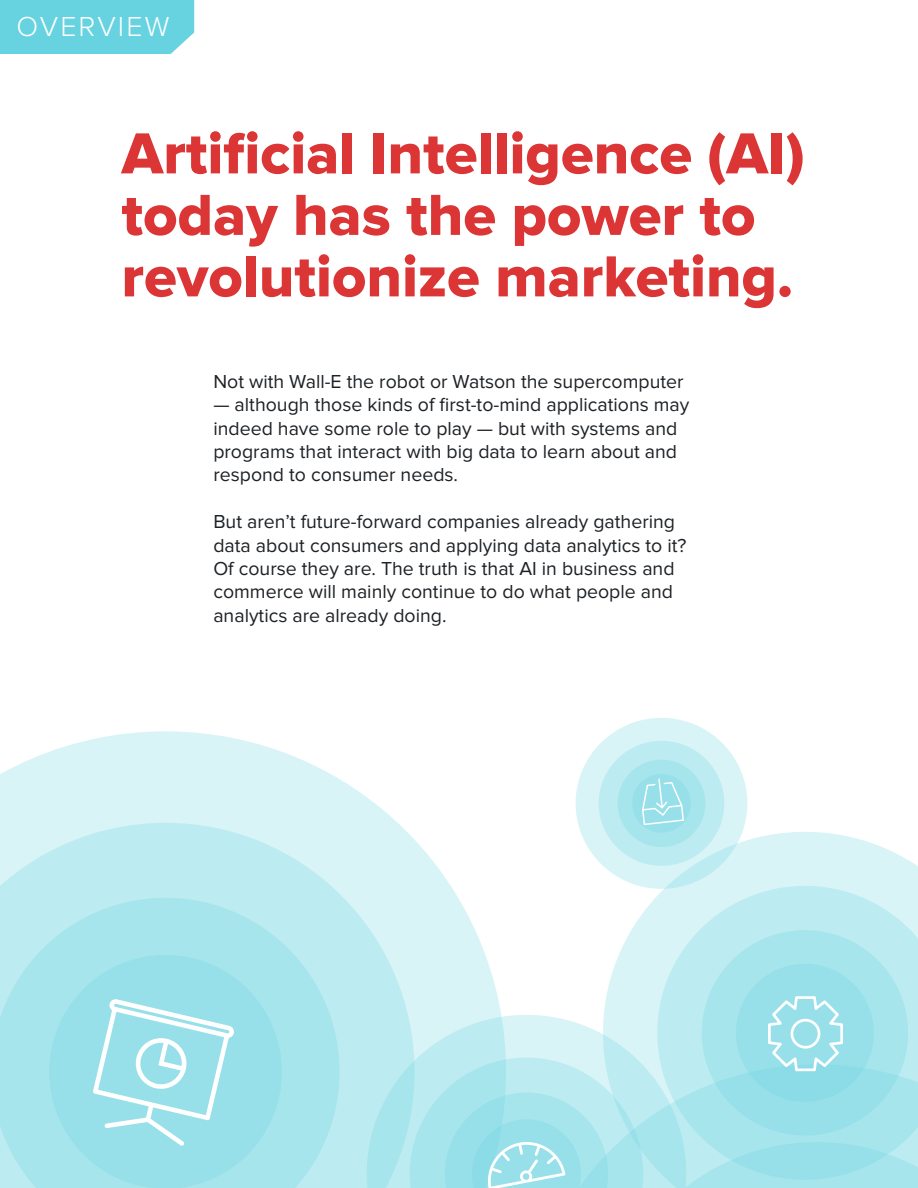
<style>
.page{position:relative;width:918px;height:1188px;background:#fff}
.page>*{position:absolute;margin:0;border:0;box-sizing:border-box;transform-origin:0 0}
.t1{font:60px/61.5px "Proxima Nova Extrabld";color:#db3535}
.t2{font:300 28.5px "Proxima Nova";letter-spacing:.075em;color:#fff}
.t3{font:19.5px/23.4px "Proxima Nova";color:#1d2125}
</style>
<div class="page">
<svg style="left:0;top:731px;width:488px;height:232px;fill:#d9f4f7"></svg>
<svg style="left:0;top:823px;width:415px;height:365px;background:#c6eef3"></svg>
<svg style="left:0;top:898px;width:340px;height:290px;background:#ace6ed"></svg>
<div style="left:49px;top:955px;width:233px;height:233px;background:#97e0e9;border-radius:50%"></div>
<svg style="left:600px;top:831px;width:318px;height:132px;fill:#d9f4f7"></svg>
<svg style="left:655px;top:884px;width:263px;height:79px;background:#caeff3"></svg>
<svg style="left:700px;top:929px;width:210px;height:34px;background:#b1e8ee"></svg>
<svg style="left:367px;top:1015px;width:43px;height:173px;background:#b3e8ee"></svg>
<svg style="left:576px;top:718px;width:171px;height:171px;background:#d6f3f6"></svg>
<div style="left:599px;top:741px;width:125px;height:125px;background:#bcebf1;border-radius:50%"></div>
<div style="left:618px;top:760px;width:87px;height:87px;background:#a7e5ec;border-radius:50%"></div>
<div style="left:632px;top:774px;width:59px;height:59px;background:#97e0e9;border-radius:50%"></div>
<svg style="left:642px;top:778px;width:42px;height:47px"></svg>
<svg style="left:410px;top:963px;width:508px;height:225px;background:#b3e8ee"></svg>
<svg style="left:93px;top:999px;width:141px;height:147px"></svg>
<div style="left:0;top:0;width:194px;height:54px;background:#67d3e0"></div>
<h2 class="t2" style="left:16px;top:10px;width:154px">OVERVIEW</h2>
<h1 class="t1" style="left:122px;top:124px;width:685px">Artificial Intelligence (AI) today has the power to revolutionize marketing.</h1>
<p class="t3" style="left:213px;top:370px;width:472px">Not with Wall-E the robot or Watson the supercomputer</p>
<p class="t3" style="left:213px;top:393px;width:478px">— although those kinds of first-to-mind applications may indeed have some role to play — but with systems and programs that interact with big data to learn about and respond to consumer needs.</p>
<p class="t3" style="left:213px;top:510px;width:475px">But aren’t future-forward companies already gathering data about consumers and applying data analytics to it?<br>Of course they are. The truth is that AI in business and commerce will mainly continue to do what people and analytics are already doing.</p>
</div>
